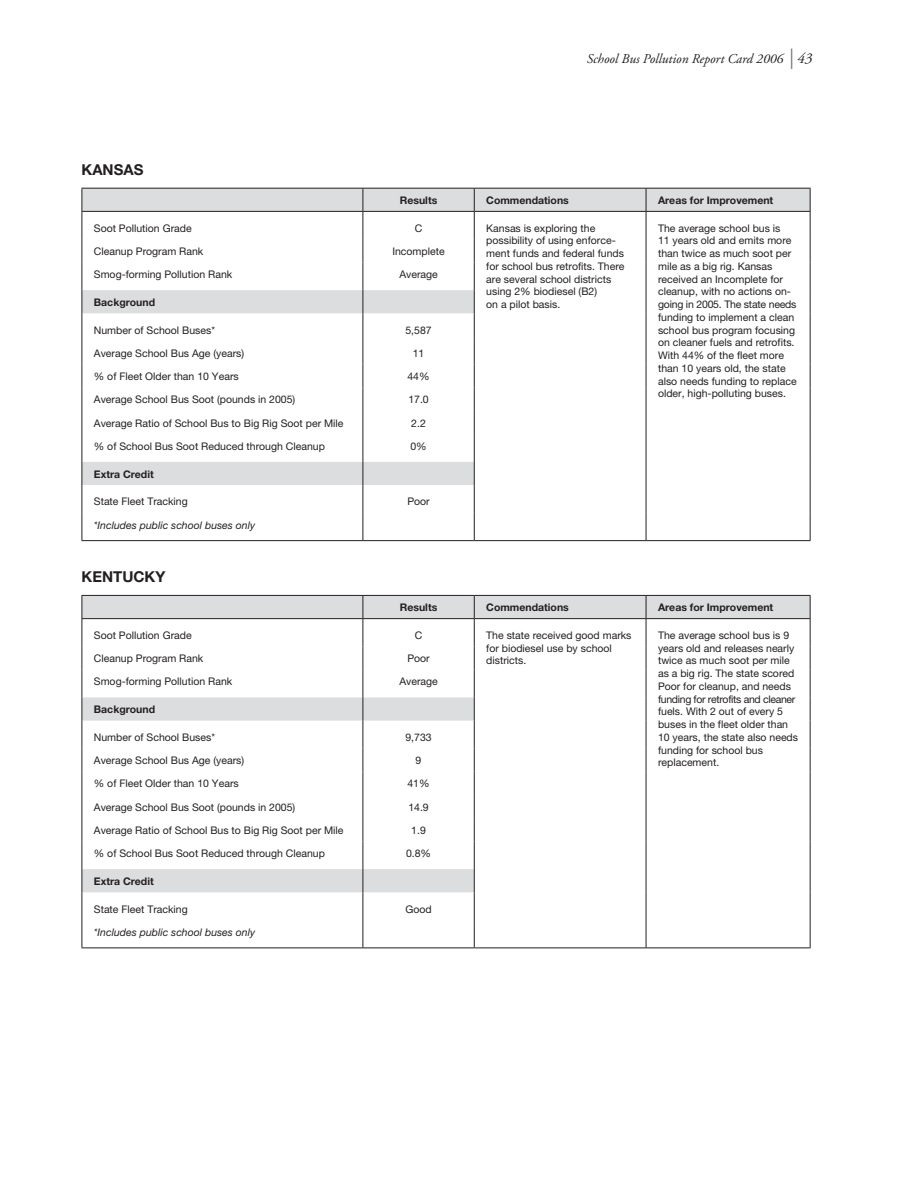
<style>
.page{position:relative;width:918px;height:1188px;background:#fff}
.page>*{position:absolute;margin:0;border:0;box-sizing:border-box;transform-origin:0 0}
.t1{font:700 15px "Helvetica Neue";color:#231f20}
.t2{font:italic 13.5px "Adobe Garamond";color:#231f20}
.t3{font:10.5px/12.8px "Helvetica Neue";color:#231f20}
.t4{font:700 10.5px "Helvetica Neue";color:#231f20}
.t5{font:italic 10.5px "Helvetica Neue";color:#231f20}
.s1{font-family:"Futura BT";font-weight:300;font-style:normal;font-stretch:condensed;font-size:27px;color:#6c6d70}
.s2{font-size:15px}
</style>
<div class="page">
<svg style="left:83px;top:189px;width:727px;height:296px"></svg>
<svg style="left:363px;top:189px;width:1px;height:351px"></svg>
<svg style="left:474px;top:189px;width:1px;height:351px"></svg>
<svg style="left:646px;top:189px;width:1px;height:351px"></svg>
<hr style="left:82px;top:188px;width:281px;height:1px;background:#231f20">
<hr style="left:363px;top:188px;width:111px;height:1px;background:#231f20">
<hr style="left:474px;top:188px;width:172px;height:1px;background:#231f20">
<hr style="left:646px;top:188px;width:165px;height:1px;background:#231f20">
<hr style="left:82px;top:211px;width:281px;height:1px;background:#231f20">
<hr style="left:363px;top:211px;width:111px;height:1px;background:#231f20">
<hr style="left:474px;top:211px;width:172px;height:1px;background:#231f20">
<hr style="left:646px;top:211px;width:165px;height:1px;background:#231f20">
<hr style="left:82px;top:540px;width:281px;height:1px;background:#231f20">
<hr style="left:363px;top:540px;width:111px;height:1px;background:#231f20">
<hr style="left:474px;top:540px;width:172px;height:1px;background:#231f20">
<hr style="left:646px;top:540px;width:165px;height:1px;background:#231f20">
<svg style="left:810px;top:189px;width:1px;height:351px"></svg>
<svg style="left:82px;top:189px;width:1px;height:351px"></svg>
<svg style="left:83px;top:596px;width:727px;height:296px"></svg>
<svg style="left:363px;top:596px;width:1px;height:352px"></svg>
<svg style="left:474px;top:596px;width:1px;height:352px"></svg>
<svg style="left:646px;top:596px;width:1px;height:352px"></svg>
<hr style="left:82px;top:595px;width:281px;height:1px;background:#231f20">
<hr style="left:363px;top:595px;width:111px;height:1px;background:#231f20">
<hr style="left:474px;top:595px;width:172px;height:1px;background:#231f20">
<hr style="left:646px;top:595px;width:165px;height:1px;background:#231f20">
<hr style="left:82px;top:618px;width:281px;height:1px;background:#231f20">
<hr style="left:363px;top:618px;width:111px;height:1px;background:#231f20">
<hr style="left:474px;top:618px;width:172px;height:1px;background:#231f20">
<hr style="left:646px;top:618px;width:165px;height:1px;background:#231f20">
<hr style="left:82px;top:948px;width:281px;height:1px;background:#231f20">
<hr style="left:363px;top:948px;width:111px;height:1px;background:#231f20">
<hr style="left:474px;top:948px;width:172px;height:1px;background:#231f20">
<hr style="left:646px;top:948px;width:165px;height:1px;background:#231f20">
<svg style="left:810px;top:596px;width:1px;height:352px"></svg>
<svg style="left:82px;top:596px;width:1px;height:352px"></svg>
<h1 class="t1" style="left:82px;top:160px;width:12px">Kansas</h1>
<p class="t2" style="left:587px;top:52px;width:219px">School Bus Pollution Report Card 2006 <span class="s1">l</span> <span class="s2">43</span></p>
<p class="t4" style="left:400px;top:194px;width:39px">Results</p>
<p class="t4" style="left:486px;top:194px;width:84px">Commendations</p>
<p class="t4" style="left:658px;top:194px;width:117px">Areas for Improvement</p>
<p class="t3" style="left:94px;top:221px;width:99px">Soot Pollution Grade</p>
<p class="t3" style="left:415px;top:221px;width:8px">C</p>
<p class="t3" style="left:486px;top:221px;width:140px">Kansas is exploring the possibility of using enforce&shy;ment funds and federal funds for school bus retrofits. There are several school districts using 2% biodiesel (B2)<br>on a pilot basis.</p>
<p class="t3" style="left:658px;top:221px;width:140px">The average school bus is<br>11 years old and emits more than twice as much soot per mile as a big rig. Kansas received an Incomplete for cleanup, with no actions on&shy;going in 2005. The state needs funding to implement a clean school bus program focusing on cleaner fuels and retrofits.<br>With 44% of the fleet more than 10 years old, the state also needs funding to replace older, high-polluting buses.</p>
<p class="t3" style="left:94px;top:245px;width:111px">Cleanup Program Rank</p>
<p class="t3" style="left:392px;top:245px;width:54px">Incomplete</p>
<p class="t3" style="left:94px;top:268px;width:140px">Smog-forming Pollution Rank</p>
<p class="t3" style="left:399px;top:268px;width:40px">Average</p>
<p class="t4" style="left:94px;top:296px;width:63px">Background</p>
<p class="t3" style="left:94px;top:323px;width:123px">Number of School Buses*</p>
<p class="t3" style="left:405px;top:323px;width:28px">5,587</p>
<p class="t3" style="left:94px;top:347px;width:152px">Average School Bus Age (years)</p>
<p class="t3" style="left:413px;top:347px;width:13px">11</p>
<p class="t3" style="left:94px;top:370px;width:146px">% of Fleet Older than 10 Years</p>
<p class="t3" style="left:407px;top:370px;width:24px">44%</p>
<p class="t3" style="left:94px;top:393px;width:203px">Average School Bus Soot (pounds in 2005)</p>
<p class="t3" style="left:408px;top:393px;width:22px">17.0</p>
<p class="t3" style="left:94px;top:416px;width:251px">Average Ratio of School Bus to Big Rig Soot per Mile</p>
<p class="t3" style="left:411px;top:416px;width:16px">2.2</p>
<p class="t3" style="left:94px;top:440px;width:233px">% of School Bus Soot Reduced through Cleanup</p>
<p class="t3" style="left:410px;top:440px;width:18px">0%</p>
<p class="t4" style="left:94px;top:467px;width:61px">Extra Credit</p>
<p class="t3" style="left:94px;top:495px;width:95px">State Fleet Tracking</p>
<p class="t3" style="left:407px;top:495px;width:24px">Poor</p>
<p class="t5" style="left:94px;top:519px;width:163px">*Includes public school buses only</p>
<h1 class="t1" style="left:82px;top:567px;width:12px">Kentuc</h1>
<h1 class="t1" style="left:145px;top:567px;width:20px">ky</h1>
<p class="t4" style="left:400px;top:601px;width:39px">Results</p>
<p class="t4" style="left:486px;top:601px;width:84px">Commendations</p>
<p class="t4" style="left:658px;top:601px;width:117px">Areas for Improvement</p>
<p class="t3" style="left:94px;top:629px;width:99px">Soot Pollution Grade</p>
<p class="t3" style="left:415px;top:629px;width:8px">C</p>
<p class="t3" style="left:486px;top:629px;width:147px">The state received good marks for biodiesel use by school districts.</p>
<p class="t3" style="left:658px;top:629px;width:142px">The average school bus is 9 years old and releases nearly twice as much soot per mile as a big rig. The state scored<br>Poor for cleanup, and needs funding for retrofits and cleaner fuels. With 2 out of every 5 buses in the fleet older than<br>10 years, the state also needs funding for school bus replacement.</p>
<p class="t3" style="left:94px;top:652px;width:111px">Cleanup Program Rank</p>
<p class="t3" style="left:407px;top:652px;width:24px">Poor</p>
<p class="t3" style="left:94px;top:675px;width:140px">Smog-forming Pollution Rank</p>
<p class="t3" style="left:399px;top:675px;width:40px">Average</p>
<p class="t4" style="left:94px;top:703px;width:63px">Background</p>
<p class="t3" style="left:94px;top:731px;width:123px">Number of School Buses*</p>
<p class="t3" style="left:405px;top:731px;width:28px">9,733</p>
<p class="t3" style="left:94px;top:754px;width:152px">Average School Bus Age (years)</p>
<p class="t3" style="left:416px;top:754px;width:7px">9</p>
<p class="t3" style="left:94px;top:777px;width:146px">% of Fleet Older than 10 Years</p>
<p class="t3" style="left:407px;top:777px;width:24px">41%</p>
<p class="t3" style="left:94px;top:800px;width:203px">Average School Bus Soot (pounds in 2005)</p>
<p class="t3" style="left:408px;top:800px;width:22px">14.9</p>
<p class="t3" style="left:94px;top:824px;width:251px">Average Ratio of School Bus to Big Rig Soot per Mile</p>
<p class="t3" style="left:411px;top:824px;width:16px">1.9</p>
<p class="t3" style="left:94px;top:847px;width:233px">% of School Bus Soot Reduced through Cleanup</p>
<p class="t3" style="left:406px;top:847px;width:27px">0.8%</p>
<p class="t4" style="left:94px;top:875px;width:61px">Extra Credit</p>
<p class="t3" style="left:94px;top:902px;width:95px">State Fleet Tracking</p>
<p class="t3" style="left:405px;top:902px;width:28px">Good</p>
<p class="t5" style="left:94px;top:926px;width:163px">*Includes public school buses only</p>
</div>
